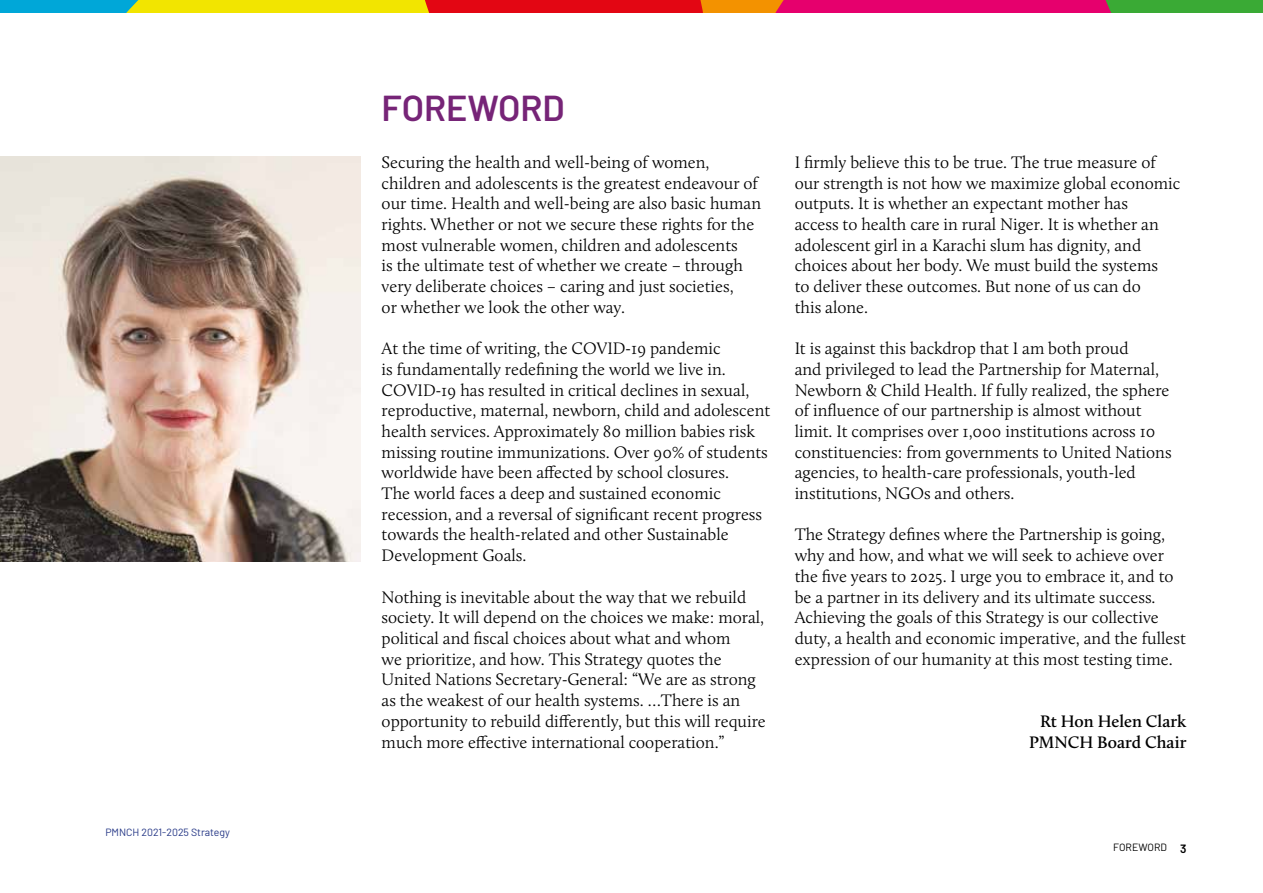
<style>
.page{position:relative;width:1263px;height:893px;background:#fff}
.page>*{position:absolute;margin:0;border:0;box-sizing:border-box;transform-origin:0 0}
.t1{font:600 36px "Barlow";color:#762477}
.t2{font:300 17.25px/20.7px "Calluna";color:#000}
.t3{font:600 17.25px/20.7px "Calluna";color:#000;text-align:right}
.t4{font:600 12px "Barlow";color:#000}
.t5{font:10.5px "Barlow";color:#253786}
.t6{font:10.5px "Barlow";color:#000}
</style>
<div class="page">
<svg style="left:0;top:0;width:1263px;height:13px;background:#bb663d"></svg>
<img style="left:0;top:156px;width:360px;height:405px">
<p class="t5" style="left:105px;top:824px;width:126px">PMNCH 2021-2025 Strategy</p>
<h1 class="t1" style="left:382px;top:82px;width:184px">FOREWORD</h1>
<p class="t2" style="left:382px;top:152px;width:381px">Securing the health and well-being of women, children and adolescents is the greatest endeavour of our time. Health and well-being are also basic human rights. Whether or not we secure these rights for the most vulnerable women, children and adolescents<br>is the ultimate test of whether we create – through very deliberate choices – caring and just societies,<br>or whether we look the other way.</p>
<p class="t2" style="left:382px;top:338px;width:390px">At the time of writing, the COVID-19 pandemic<br>is fundamentally redefining the world we live in.<br>COVID-19 has resulted in critical declines in sexual, reproductive, maternal, newborn, child and adolescent health services. Approximately 80 million babies risk missing routine immunizations. Over 90% of students worldwide have been affected by school closures.<br>The world faces a deep and sustained economic recession, and a reversal of significant recent progress towards the health-related and other Sustainable Development Goals.</p>
<p class="t2" style="left:382px;top:586px;width:386px">Nothing is inevitable about the way that we rebuild society. It will depend on the choices we make: moral, political and fiscal choices about what and whom<br>we prioritize, and how. This Strategy quotes the United Nations Secretary-General: “We are as strong as the weakest of our health systems. …There is an opportunity to rebuild differently, but this will require much more effective international cooperation.”</p>
<p class="t2" style="left:795px;top:152px;width:387px">I firmly believe this to be true. The true measure of our strength is not how we maximize global economic outputs. It is whether an expectant mother has<br>access to health care in rural Niger. It is whether an adolescent girl in a Karachi slum has dignity, and choices about her body. We must build the systems<br>to deliver these outcomes. But none of us can do<br>this alone.</p>
<p class="t2" style="left:795px;top:338px;width:378px">It is against this backdrop that I am both proud<br>and privileged to lead the Partnership for Maternal, Newborn &amp; Child Health. If fully realized, the sphere of influence of our partnership is almost without limit. It comprises over 1,000 institutions across 10 constituencies: from governments to United Nations agencies, to health-care professionals, youth-led institutions, NGOs and others.</p>
<p class="t2" style="left:795px;top:524px;width:393px">The Strategy defines where the Partnership is going, why and how, and what we will seek to achieve over the five years to 2025. I urge you to embrace it, and to be a partner in its delivery and its ultimate success.<br>Achieving the goals of this Strategy is our collective duty, a health and economic imperative, and the fullest expression of our humanity at this most testing time.</p>
<p class="t3" style="left:1029px;top:710px;width:159px">Rt Hon Helen Clark<br>PMNCH Board Chair</p>
<p class="t6" style="left:1113px;top:840px;width:55px">FOREWORD</p>
<p class="t4" style="left:1180px;top:839px;width:8px">3</p>
</div>
